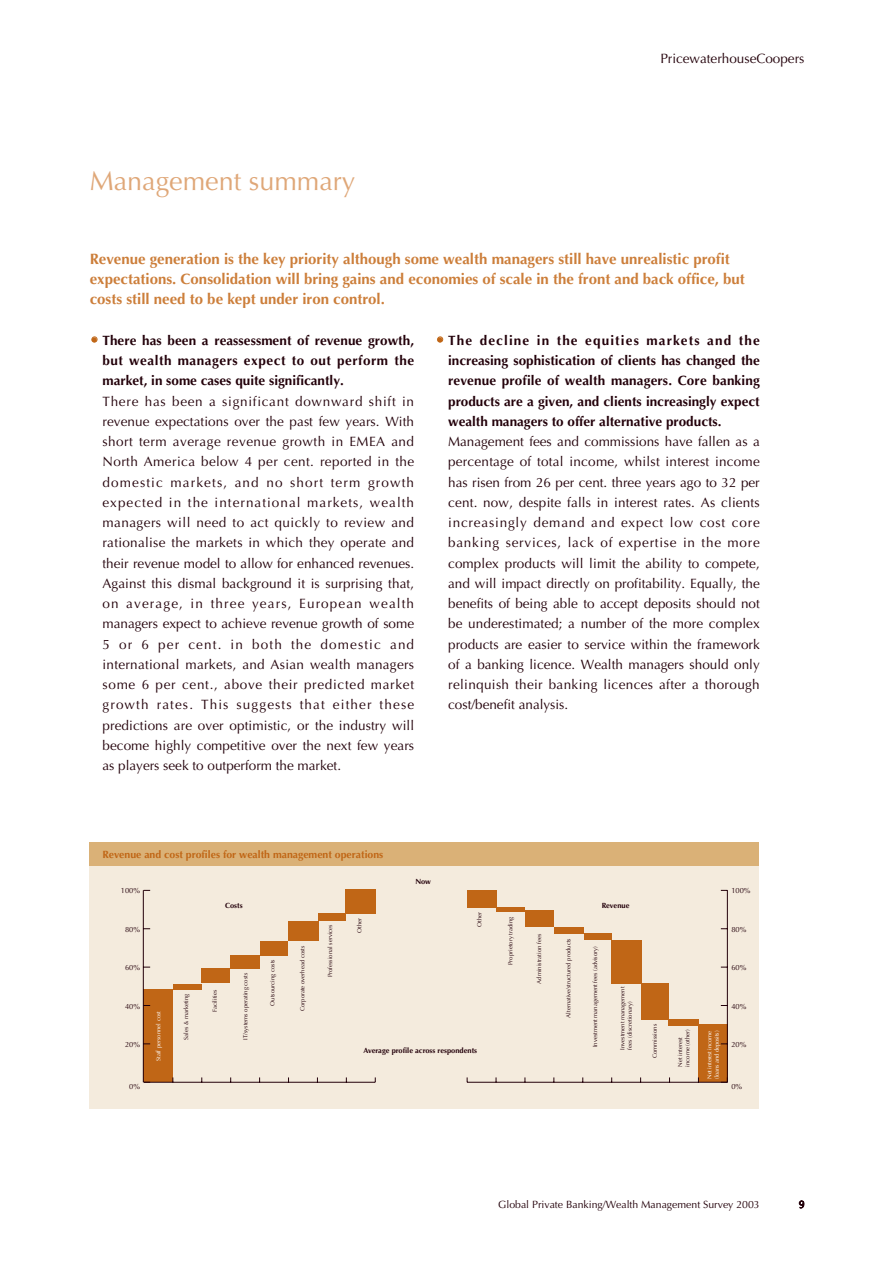
<style>
.page{position:relative;width:893px;height:1262px;background:#fff}
.page>*{position:absolute;margin:0;border:0;box-sizing:border-box;transform-origin:0 0}
.t1{font:27px "Optima";color:#dfa778}
.t2{font:700 15px/20.2px "Optima";color:#cc7e3a}
.t3{font:13.5px/20.2px "Optima";color:#23000a;text-align:justify}
.t4{font:700 13.5px/20.2px "Optima";color:#23000a;text-align:justify}
.t5{font:700 10.5px "Optima";color:#c06616}
.t6{font:10.5px "Optima";color:#23000a}
.t7{font:700 7.5px "Optima";color:#23000a}
.t8{font:7.5px "Optima";color:#23000a}
.t9{font:6px/7.5px "Optima";color:#23000a}
.t10{font:6px/7.5px "Optima";letter-spacing:-.025em;color:#fff}
.t11{font:6px "Optima";color:#fff}
.s1{font-weight:400;font-size:15px;color:#c06616}
</style>
<div class="page">
<div style="left:90px;top:842px;width:669px;height:267px;background:#f4ebdd"></div>
<div style="left:90px;top:842px;width:669px;height:24px;background:#dab177"></div>
<div style="left:467px;top:890px;width:29px;height:17px;background:#c06616"></div>
<hr style="left:496px;top:907px;width:29px;height:4px;background:#c06616">
<div style="left:524px;top:910px;width:29px;height:16px;background:#c06616"></div>
<div style="left:554px;top:926px;width:29px;height:7px;background:#c06616"></div>
<div style="left:583px;top:933px;width:28px;height:6px;background:#c06616"></div>
<div style="left:611px;top:940px;width:30px;height:43px;background:#c06616"></div>
<div style="left:641px;top:983px;width:27px;height:36px;background:#c06616"></div>
<div style="left:668px;top:1019px;width:30px;height:6px;background:#c06616"></div>
<div style="left:698px;top:1024px;width:29px;height:58px;background:#c06616"></div>
<hr style="left:467px;top:1081px;width:260px;height:1px;background:#23000a">
<hr style="left:727px;top:890px;width:1px;height:192px;background:#23000a">
<div style="left:144px;top:989px;width:29px;height:93px;background:#c06616"></div>
<div style="left:173px;top:983px;width:29px;height:6px;background:#c06616"></div>
<div style="left:201px;top:968px;width:29px;height:15px;background:#c06616"></div>
<div style="left:231px;top:955px;width:29px;height:14px;background:#c06616"></div>
<div style="left:260px;top:941px;width:28px;height:14px;background:#c06616"></div>
<div style="left:288px;top:921px;width:30px;height:20px;background:#c06616"></div>
<div style="left:318px;top:913px;width:27px;height:8px;background:#c06616"></div>
<div style="left:345px;top:889px;width:30px;height:25px;background:#c06616"></div>
<hr style="left:144px;top:1081px;width:231px;height:1px;background:#23000a">
<hr style="left:143px;top:890px;width:1px;height:192px;background:#23000a">
<h1 class="t1" style="left:90px;top:169px;width:267px">Management summary</h1>
<p class="t3" style="left:660px;top:50px;width:146px">PricewaterhouseCoopers</p>
<p class="t2" style="left:90px;top:250px;width:656px">Revenue generation is the key priority although some wealth managers still have unrealistic profit expectations. Consolidation will bring gains and economies of scale in the front and back office, but costs still need to be kept under iron control.</p>
<p class="t4" style="left:102px;top:331px;width:313px;text-indent:-13px"><span class="s1">•</span> There has been a reassessment of revenue growth, but wealth managers expect to out perform the market, in some cases quite significantly.</p>
<p class="t3" style="left:102px;top:392px;width:313px">There has been a significant downward shift in revenue expectations over the past few years. With short term average revenue growth in EMEA and North America below 4 per cent. reported in the domestic markets, and no short term growth expected in the international markets, wealth managers will need to act quickly to review and rationalise the markets in which they operate and their revenue model to allow for enhanced revenues.<br>Against this dismal background it is surprising that, on average, in three years, European wealth managers expect to achieve revenue growth of some 5 or 6 per cent. in both the domestic and international markets, and Asian wealth managers some 6 per cent., above their predicted market growth rates. This suggests that either these predictions are over optimistic, or the industry will become highly competitive over the next few years as players seek to outperform the market.</p>
<p class="t4" style="left:448px;top:331px;width:313px;text-indent:-13px"><span class="s1">•</span> The decline in the equities markets and the increasing sophistication of clients has changed the revenue profile of wealth managers. Core banking products are a given, and clients increasingly expect wealth managers to offer alternative products.</p>
<p class="t3" style="left:448px;top:432px;width:313px">Management fees and commissions have fallen as a percentage of total income, whilst interest income has risen from 26 per cent. three years ago to 32 per cent. now, despite falls in interest rates. As clients increasingly demand and expect low cost core banking services, lack of expertise in the more complex products will limit the ability to compete, and will impact directly on profitability. Equally, the benefits of being able to accept deposits should not be underestimated; a number of the more complex products are easier to service within the framework of a banking licence. Wealth managers should only relinquish their banking licences after a thorough cost/benefit analysis.</p>
<p class="t5" style="left:102px;top:850px;width:282px">Revenue and cost profiles for wealth management operations</p>
<p class="t8" style="left:121px;top:887px;width:21px">100%</p>
<p class="t7" style="left:225px;top:902px;width:19px">Costs</p>
<p class="t7" style="left:415px;top:878px;width:17px">Now</p>
<p class="t8" style="left:125px;top:926px;width:17px">80%</p>
<p class="t8" style="left:125px;top:964px;width:17px">60%</p>
<p class="t8" style="left:125px;top:1002px;width:17px">40%</p>
<p class="t8" style="left:125px;top:1041px;width:17px">20%</p>
<p class="t8" style="left:129px;top:1083px;width:12px">0%</p>
<p class="t11" style="left:156px;top:1061px;width:52px;rotate:-90deg">Staff personnel cost</p>
<p class="t9" style="left:183px;top:1040px;width:48px;rotate:-90deg">Sales &amp; marketing</p>
<p class="t9" style="left:212px;top:1012px;width:24px;rotate:-90deg">Facilities</p>
<p class="t9" style="left:242px;top:1039px;width:68px;rotate:-90deg">IT/systems operating costs</p>
<p class="t9" style="left:269px;top:1005px;width:48px;rotate:-90deg">Outsourcing costs</p>
<p class="t9" style="left:299px;top:1011px;width:67px;rotate:-90deg">Corporate overhead costs</p>
<p class="t9" style="left:327px;top:977px;width:55px;rotate:-90deg">Professional services</p>
<p class="t9" style="left:356px;top:932px;width:17px;rotate:-90deg">Other</p>
<p class="t9" style="left:476px;top:927px;width:17px;rotate:-90deg">Other</p>
<p class="t9" style="left:507px;top:965px;width:50px;rotate:-90deg">Proprietory trading</p>
<p class="t7" style="left:363px;top:1047px;width:115px">Average profile across respondents</p>
<p class="t7" style="left:601px;top:902px;width:29px">Revenue</p>
<p class="t9" style="left:535px;top:983px;width:51px;rotate:-90deg">Administration fees</p>
<p class="t9" style="left:565px;top:1017px;width:81px;rotate:-90deg">Alternative/structured products</p>
<p class="t9" style="left:592px;top:1047px;width:103px;rotate:-90deg">Investment management fees (advisory)</p>
<p class="t9" style="left:619px;top:1049px;width:64px;rotate:-90deg">Investment management fees (discretionary)</p>
<p class="t8" style="left:731px;top:887px;width:21px">100%</p>
<p class="t8" style="left:731px;top:926px;width:17px">80%</p>
<p class="t8" style="left:731px;top:964px;width:17px">60%</p>
<p class="t9" style="left:651px;top:1058px;width:36px;rotate:-90deg">Commissions</p>
<p class="t9" style="left:677px;top:1066px;width:39px;rotate:-90deg">Net interest income (other)</p>
<p class="t10" style="left:706px;top:1079px;width:50px;rotate:-90deg">Net interest income (loans and deposits)</p>
<p class="t8" style="left:731px;top:1002px;width:17px">40%</p>
<p class="t8" style="left:731px;top:1041px;width:17px">20%</p>
<p class="t8" style="left:731px;top:1083px;width:12px">0%</p>
<p class="t6" style="left:498px;top:1200px;width:263px">Global Private Banking/Wealth Management Survey 2003</p>
<p class="t6" style="left:798px;top:1200px;width:7px">9</p>
</div>
